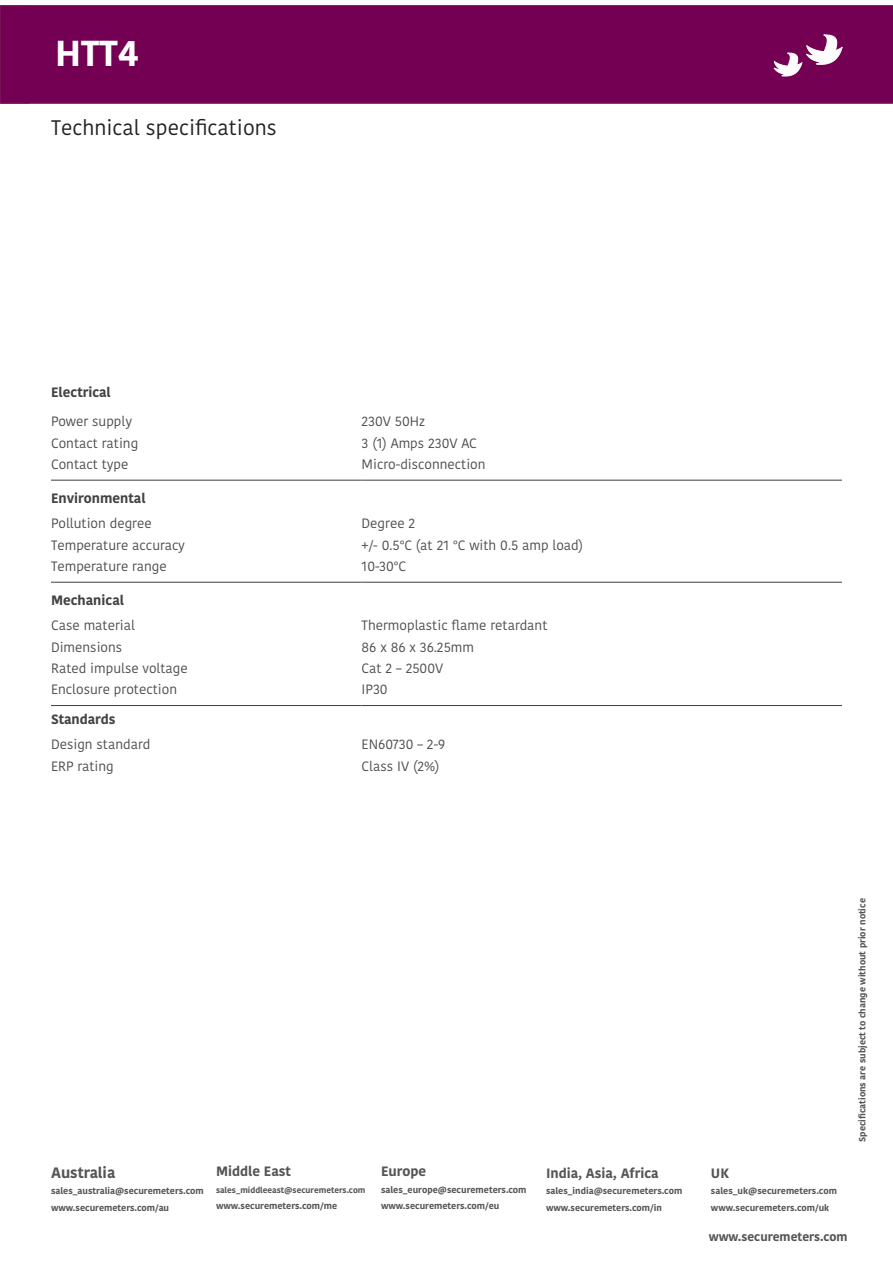
<style>
.page{position:relative;width:893px;height:1263px;background:#fff}
.page>*{position:absolute;margin:0;border:0;box-sizing:border-box;transform-origin:0 0}
.header_copy{font:700 36px "Kohinoor Devanagari";color:#fff}
.t1{font:21px "Kohinoor Devanagari";color:#231f20}
.t2{font:700 15px "Kohinoor Devanagari";color:#545557}
.tec_spec_details{font:13.5px "Kohinoor Devanagari";color:#4c4c4d}
.t3{font:700 13.5px "Kohinoor Devanagari";color:#545557}
.tech_spec_subheading{font:700 13.5px "Kohinoor Devanagari";color:#444243}
._1st_tech_spec_subhe{font:700 13.5px "Kohinoor Devanagari";color:#444243}
.t4{font:700 12px "Kohinoor Devanagari";color:#545557}
.t5{font:700 9px/16.5px "Kohinoor Devanagari";color:#545557}
.t6{font:700 8.25px "Kohinoor Devanagari";color:#545557}
</style>
<div class="page">
<div style="left:0;top:6px;width:893px;height:97px;background:#740053"></div>
<svg style="left:774px;top:35px;width:68px;height:41px"></svg>
<hr style="left:51px;top:480px;width:311px;height:1px;background:#3e3e3f">
<hr style="left:362px;top:480px;width:480px;height:1px;background:#3e3e3f">
<hr style="left:51px;top:582px;width:311px;height:1px;background:#3e3e3f">
<hr style="left:362px;top:582px;width:480px;height:1px;background:#3e3e3f">
<hr style="left:51px;top:705px;width:311px;height:1px;background:#3e3e3f">
<hr style="left:362px;top:705px;width:480px;height:1px;background:#3e3e3f">
<p class="header_copy" style="left:55px;top:22px;width:85px">HTT4</p>
<h2 class="t1" style="left:51px;top:116px;width:227px">Technical specifications</h2>
<p class="_1st_tech_spec_subhe" style="left:51px;top:380px;width:61px">Electrical</p>
<p class="tec_spec_details" style="left:51px;top:414px;width:83px">Power supply</p>
<p class="tec_spec_details" style="left:362px;top:414px;width:65px">230V 50Hz</p>
<p class="tec_spec_details" style="left:51px;top:435px;width:89px">Contact rating</p>
<p class="tec_spec_details" style="left:362px;top:435px;width:117px">3 (1) Amps 230V AC</p>
<p class="tec_spec_details" style="left:51px;top:456px;width:79px">Contact type</p>
<p class="tec_spec_details" style="left:362px;top:456px;width:125px">Micro-disconnection</p>
<p class="tech_spec_subheading" style="left:51px;top:486px;width:96px">Environmental</p>
<p class="tec_spec_details" style="left:51px;top:516px;width:102px">Pollution degree</p>
<p class="tec_spec_details" style="left:362px;top:516px;width:55px">Degree 2</p>
<p class="tec_spec_details" style="left:51px;top:537px;width:136px">Temperature accuracy</p>
<p class="tec_spec_details" style="left:362px;top:537px;width:223px">+/- 0.5°C (at 21 °C with 0.5 amp load)</p>
<p class="tec_spec_details" style="left:51px;top:558px;width:117px">Temperature range</p>
<p class="tec_spec_details" style="left:362px;top:558px;width:46px">10-30°C</p>
<p class="tech_spec_subheading" style="left:51px;top:588px;width:74px">Mechanical</p>
<p class="tec_spec_details" style="left:51px;top:618px;width:86px">Case material</p>
<p class="tec_spec_details" style="left:362px;top:618px;width:187px">Thermoplastic flame retardant</p>
<p class="tec_spec_details" style="left:51px;top:639px;width:73px">Dimensions</p>
<p class="tec_spec_details" style="left:362px;top:639px;width:114px">86 x 86 x 36.25mm</p>
<p class="tec_spec_details" style="left:51px;top:660px;width:138px">Rated impulse voltage</p>
<p class="tec_spec_details" style="left:362px;top:660px;width:83px">Cat 2 – 2500V</p>
<p class="tec_spec_details" style="left:51px;top:682px;width:128px">Enclosure protection</p>
<p class="tec_spec_details" style="left:362px;top:682px;width:28px">IP30</p>
<p class="tech_spec_subheading" style="left:51px;top:707px;width:66px">Standards</p>
<p class="tec_spec_details" style="left:51px;top:737px;width:101px">Design standard</p>
<p class="tec_spec_details" style="left:362px;top:737px;width:85px">EN60730 – 2-9</p>
<p class="tec_spec_details" style="left:51px;top:758px;width:64px">ERP rating</p>
<p class="tec_spec_details" style="left:362px;top:758px;width:80px">Class IV (2%)</p>
<p class="t2" style="left:51px;top:1159px;width:66px">Australia</p>
<p class="t5" style="left:51px;top:1183px;width:154px">sales_australia@securemeters.com www.securemeters.com/au</p>
<p class="t3" style="left:216px;top:1159px;width:77px">Middle East</p>
<p class="t6" style="left:216px;top:1182px;width:151px">sales_middleeast@securemeters.com</p>
<p class="t5" style="left:216px;top:1197px;width:123px">www.securemeters.com/me</p>
<p class="t3" style="left:381px;top:1159px;width:47px">Europe</p>
<p class="t5" style="left:381px;top:1181px;width:147px">sales_europe@securemeters.com www.securemeters.com/eu</p>
<p class="t3" style="left:546px;top:1161px;width:114px">India, Asia, Africa</p>
<p class="t5" style="left:546px;top:1183px;width:138px">sales_india@securemeters.com www.securemeters.com/in</p>
<p class="t3" style="left:711px;top:1161px;width:20px">UK</p>
<p class="t5" style="left:711px;top:1183px;width:127px">sales_uk@securemeters.com www.securemeters.com/uk</p>
<p class="t4" style="left:709px;top:1226px;width:140px">www.securemeters.com</p>
<p class="t5" style="left:854px;top:1142px;width:245px;rotate:-90deg">Specifications are subject to change without prior notice</p>
</div>
